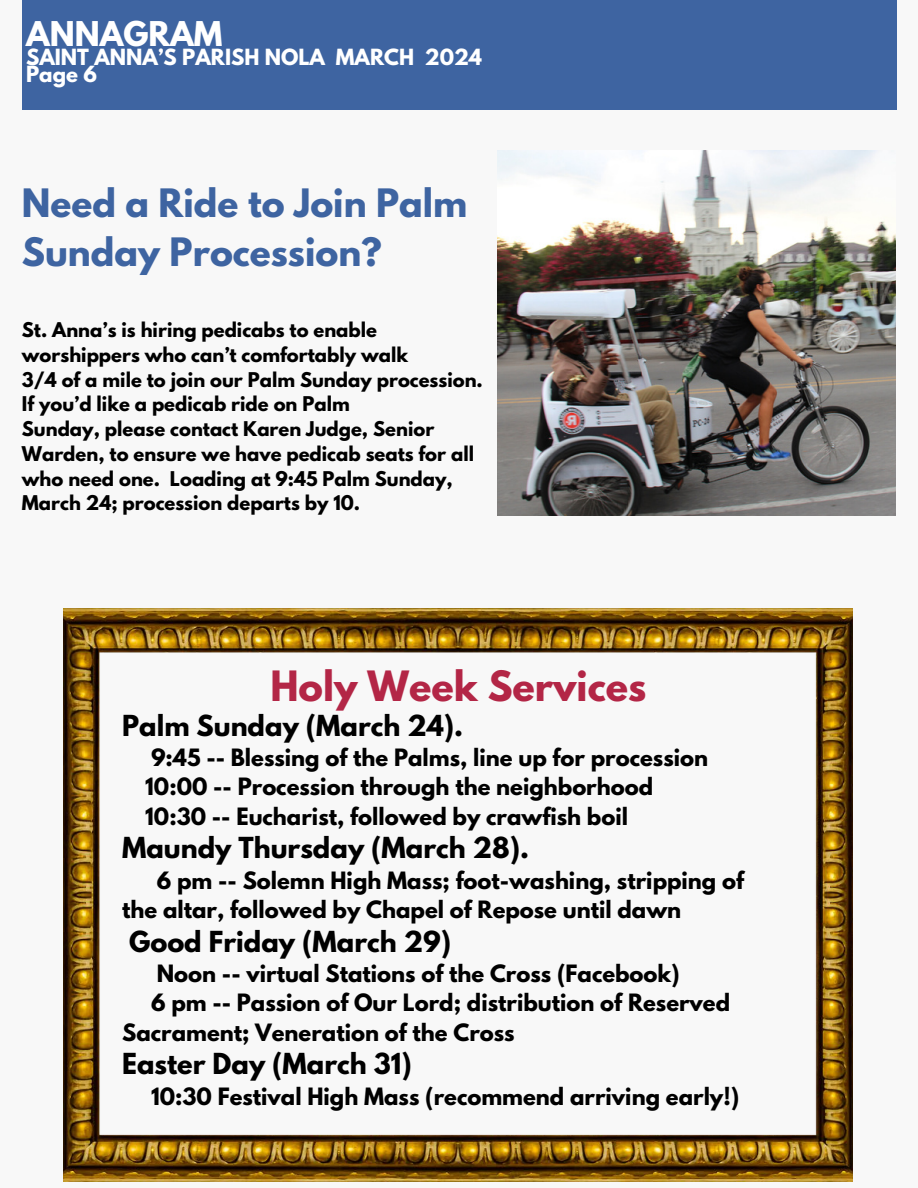
<style>
.page{position:relative;width:918px;height:1188px;background:#f8f8f8}
.page>*{position:absolute;margin:0;border:0;box-sizing:border-box;transform-origin:0 0}
.t1{font:700 37.05px "League Spartan";color:#b32646}
.t2{font:700 34.65px/48.4px "League Spartan";color:#3e64a1}
.t3{font:700 30.3px "League Spartan";color:#fff}
.t4{font:700 25.65px "League Spartan";color:#000}
.t5{font:700 21.15px/29.2px "League Spartan";color:#000}
.t6{font:700 19.8px/16.8px "League Spartan";color:#fff}
.t7{font:700 18px "League Spartan";color:#000}
</style>
<div class="page">
<div style="left:22px;top:0;width:874px;height:109px;background:#3e64a1"></div>
<img style="left:64px;top:609px;width:788px;height:572px">
<img style="left:497px;top:150px;width:399px;height:366px">
<h2 class="t3" style="left:26px;top:19px;width:198px">ANNAGRAM</h2>
<h2 class="t6" style="left:26px;top:51px;width:458px">SAINT ANNA’S PARISH NOLA MARCH 2024<br>Page 6</h2>
<p class="t2" style="left:22px;top:183px;width:447px">Need a Ride to Join Palm<br>Sunday Procession?</p>
<p class="t7" style="left:22px;top:321px;width:357px">St. Anna’s is hiring pedicabs to enable</p>
<p class="t7" style="left:22px;top:346px;width:388px">worshippers who can’t comfortably walk</p>
<p class="t7" style="left:22px;top:370px;width:462px">3/4 of a mile to join our Palm Sunday procession.</p>
<p class="t7" style="left:22px;top:395px;width:329px">If you’d like a pedicab ride on Palm</p>
<p class="t7" style="left:22px;top:420px;width:414px">Sunday, please contact Karen Judge, Senior</p>
<p class="t7" style="left:22px;top:445px;width:454px">Warden, to ensure we have pedicab seats for all</p>
<h1 class="t7" style="left:22px;top:469px;width:433px">who need one. Loading at 9:45 Palm Sunday,</h1>
<h2 class="t7" style="left:22px;top:494px;width:340px">March 24; procession departs by 10.</h2>
<p class="t1" style="left:270px;top:668px;width:378px">Holy Week Services</p>
<p class="t4" style="left:122px;top:713px;width:343px">Palm Sunday (March 24).</p>
<p class="t5" style="left:145px;top:746px;width:564px">9:45 -- Blessing of the Palms, line up for procession<br>10:00 -- Procession through the neighborhood<br>10:30 -- Eucharist, followed by crawfish boil</p>
<p class="t4" style="left:122px;top:835px;width:408px">Maundy Thursday (March 28).</p>
<p class="t5" style="left:122px;top:868px;width:623px;text-indent:35px">6 pm -- Solemn High Mass; foot-washing, stripping of the altar, followed by Chapel of Repose until dawn</p>
<p class="t4" style="left:129px;top:929px;width:323px">Good Friday (March 29)</p>
<p class="t5" style="left:157px;top:962px;width:525px">Noon -- virtual Stations of the Cross (Facebook)</p>
<p class="t5" style="left:151px;top:991px;width:581px">6 pm -- Passion of Our Lord; distribution of Reserved</p>
<p class="t5" style="left:122px;top:1020px;width:394px">Sacrament; Veneration of the Cross</p>
<p class="t4" style="left:122px;top:1051px;width:291px">Easter Day (March 31)</p>
<p class="t5" style="left:151px;top:1084px;width:590px">10:30 Festival High Mass (recommend arriving early!)</p>
</div>
